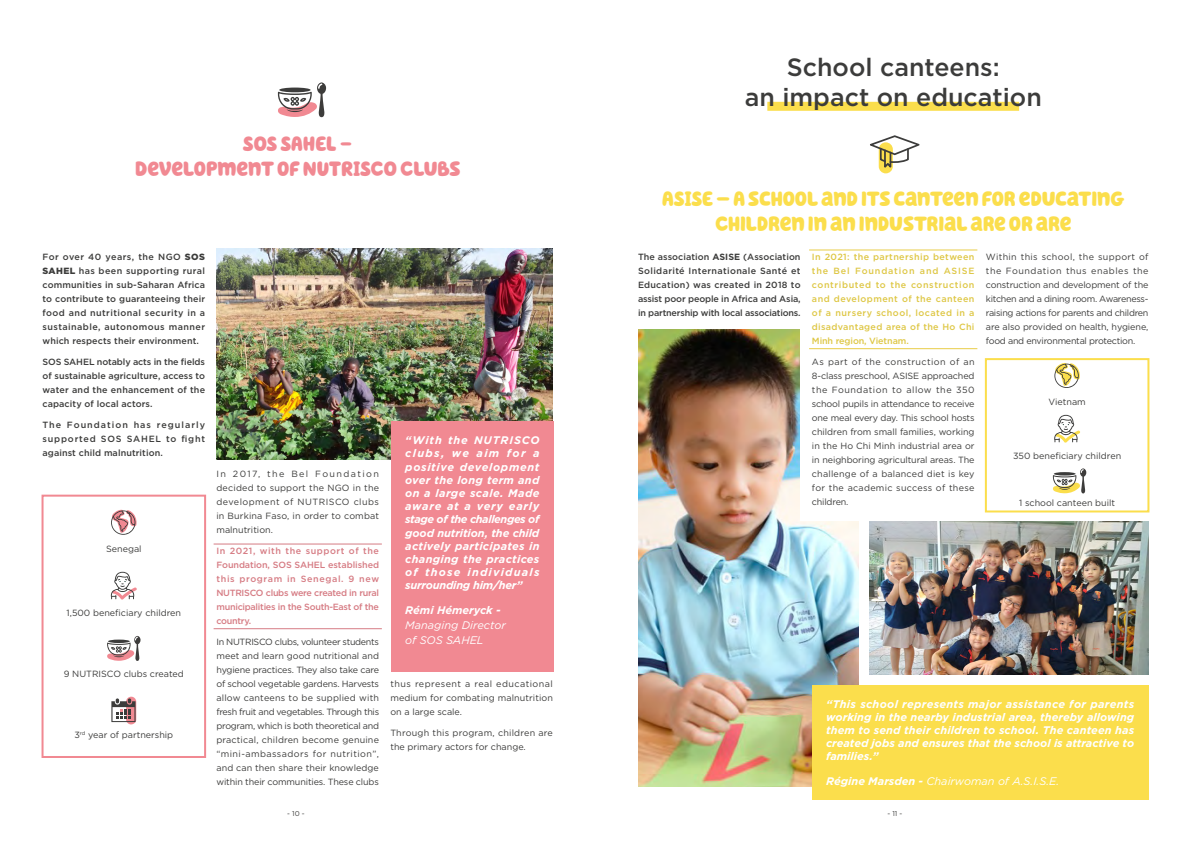
<style>
.page{position:relative;width:1191px;height:842px;background:#fff}
.page>*{position:absolute;margin:0;border:0;box-sizing:border-box;transform-origin:0 0}
.t1{font:500 25px/30px "Gotham";color:#3c3c3b;text-align:center}
.t2{font:21px/25.2px "Hello Headline";letter-spacing:-.005em;color:#fbde4c;text-align:center}
.t3{font:21px/25.2px "Hello Headline";color:#f18992;text-align:center}
.t4{font:italic 700 11px/13.2px "Gotham";color:#fff;text-align:justify}
.t5{font:italic 11px/15px "Gotham";color:#fff}
.t6{font:9px/14px "Gotham";color:#3c3c3b;text-align:justify}
.t7{font:500 9px/14px "Gotham";letter-spacing:.01em;color:#3c3c3b;text-align:justify}
.t8{font:500 9px/14px "Gotham";letter-spacing:.03em;color:#dec745;text-align:justify}
.t9{font:500 9px/14px "Gotham";letter-spacing:-.03em;color:#d67c84;text-align:justify}
.t10{font:7px "Gotham";color:#3c3c3b}
.s1{font-weight:900}
.s2{font-weight:700}
</style>
<div class="page">
<img style="left:638px;top:330px;width:220px;height:456px">
<div style="left:800px;top:249px;width:352px;height:272px;background:#fff"></div>
<img style="left:216px;top:249px;width:337px;height:210px">
<svg style="left:277px;top:82px;width:49px;height:35px"></svg>
<div style="left:42px;top:495px;width:164px;height:263px;border:2px solid #f18992"></div>
<svg style="left:110px;top:572px;width:27px;height:28px"></svg>
<hr style="left:214px;top:628px;width:168px;height:1px;background:#d67c84">
<hr style="left:214px;top:544px;width:168px;height:1px;background:#d67c84">
<svg style="left:111px;top:509px;width:26px;height:26px"></svg>
<svg style="left:126px;top:696px;width:10px;height:28px"></svg>
<svg style="left:111px;top:698px;width:25px;height:24px"></svg>
<svg style="left:107px;top:636px;width:33px;height:25px"></svg>
<hr style="left:809px;top:348px;width:168px;height:1px;background:#e8cd48">
<hr style="left:809px;top:250px;width:168px;height:1px;background:#e8cd48">
<div style="left:878px;top:142px;width:15px;height:31px;background:#fbde4c;border-radius:7px"></div>
<svg style="left:870px;top:135px;width:49px;height:33px"></svg>
<div style="left:985px;top:358px;width:164px;height:154px;border:2px solid #fbde4c"></div>
<svg style="left:1054px;top:415px;width:26px;height:28px"></svg>
<svg style="left:1054px;top:363px;width:26px;height:25px"></svg>
<svg style="left:1052px;top:468px;width:34px;height:25px"></svg>
<img style="left:870px;top:521px;width:278px;height:154px">
<div style="left:391px;top:421px;width:162px;height:251px;background:#f18992"></div>
<div style="left:812px;top:685px;width:336px;height:115px;background:#fbde4c"></div>
<div style="left:767px;top:102px;width:252px;height:9px;background:#fbde4c"></div>
<h2 class="t3" style="left:135px;top:132px;width:327px">SOS SAHEL -<br>DEVELOPMENT OF NUTRISCO CLUBS</h2>
<p class="t7" style="left:43px;top:250px;width:164px">For over 40 years, the NGO <span class="s1">SOS SAHEL</span> has been supporting rural communities in sub-Saharan Africa to contribute to guaranteeing their food and nutritional security in a sustainable, autonomous manner which respects their environment.</p>
<p class="t7" style="left:43px;top:355px;width:164px">SOS SAHEL notably acts in the fields of sustainable agriculture, access to water and the enhancement of the capacity of local actors.</p>
<p class="t7" style="left:43px;top:418px;width:164px">The Foundation has regularly supported SOS SAHEL to fight against child malnutrition.</p>
<p class="t6" style="left:106px;top:541px;width:37px">Senegal</p>
<p class="t6" style="left:67px;top:605px;width:116px">1,500 beneficiary children</p>
<p class="t6" style="left:64px;top:666px;width:122px">9 NUTRISCO clubs created</p>
<p class="t6" style="left:74px;top:728px;width:100px">3<sup>rd</sup> year of partnership</p>
<p class="t6" style="left:216px;top:467px;width:164px">In 2017, the Bel Foundation decided to support the NGO in the development of NUTRISCO clubs in Burkina Faso, in order to combat malnutrition.</p>
<p class="t9" style="left:216px;top:544px;width:164px">In 2021, with the support of the Foundation, SOS SAHEL established this program in Senegal. 9 new NUTRISCO clubs were created in rural municipalities in the South-East of the country.</p>
<p class="t6" style="left:216px;top:635px;width:164px">In NUTRISCO clubs, volunteer students meet and learn good nutritional and hygiene practices. They also take care of school vegetable gardens. Harvests allow canteens to be supplied with fresh fruit and vegetables. Through this program, which is both theoretical and practical, children become genuine “mini-ambassadors for nutrition”, and can then share their knowledge within their communities. These clubs</p>
<p class="t4" style="left:405px;top:433px;width:136px">“With the NUTRISCO clubs, we aim for a positive development over the long term and on a large scale. Made aware at a very early stage of the challenges of good nutrition, the child actively participates in changing the practices of those individuals surrounding him/her”</p>
<p class="t4" style="left:405px;top:604px;width:97px">Rémi Hémeryck -</p>
<p class="t5" style="left:405px;top:618px;width:102px">Managing Director of SOS SAHEL</p>
<p class="t6" style="left:390px;top:677px;width:164px">thus represent a real educational medium for combating malnutrition on a large scale.</p>
<p class="t6" style="left:390px;top:726px;width:164px">Through this program, children are the primary actors for change.</p>
<h1 class="t1" style="left:744px;top:52px;width:299px">School canteens:<br>an impact on education</h1>
<h2 class="t2" style="left:662px;top:186px;width:464px">ASISE – A SCHOOL AND ITS CANTEEN FOR EDUCATING<br>CHILDREN IN AN INDUSTRIAL ARE OR ARE</h2>
<p class="t8" style="left:812px;top:250px;width:164px">In 2021: the partnership between the Bel Foundation and ASISE contributed to the construction and development of the canteen of a nursery school, located in a disadvantaged area of the Ho Chi Minh region, Vietnam.</p>
<p class="t6" style="left:812px;top:355px;width:164px">As part of the construction of an 8-class preschool, ASISE approached the Foundation to allow the 350 school pupils in attendance to receive one meal every day. This school hosts children from small families, working in the Ho Chi Minh industrial area or in neighboring agricultural areas. The challenge of a balanced diet is key for the academic success of these children.</p>
<p class="t7" style="left:638px;top:250px;width:164px">The association <span class="s2">ASISE</span> (Association Solidarité Internationale Santé et Education) was created in 2018 to assist poor people in Africa and Asia, in partnership with local associations.</p>
<p class="t6" style="left:986px;top:250px;width:164px">Within this school, the support of the Foundation thus enables the construction and development of the kitchen and a dining room. Awareness&shy;raising actions for parents and children are also provided on health, hygiene, food and environmental protection.</p>
<p class="t6" style="left:1048px;top:395px;width:39px">Vietnam</p>
<p class="t6" style="left:1013px;top:448px;width:110px">350 beneficiary children</p>
<p class="t6" style="left:1019px;top:496px;width:97px">1 school canteen built</p>
<p class="t4" style="left:826px;top:697px;width:310px">“This school represents major assistance for parents working in the nearby industrial area, thereby allowing them to send their children to school. The canteen has created jobs and ensures that the school is attractive to families.”</p>
<p class="t5" style="left:826px;top:774px;width:235px"><span class="s2">Régine Marsden -</span> Chairwoman of A.S.I.S.E.</p>
<p class="t10" style="left:287px;top:809px;width:19px">- 10 -</p>
<p class="t10" style="left:887px;top:809px;width:16px">- 11 -</p>
</div>
